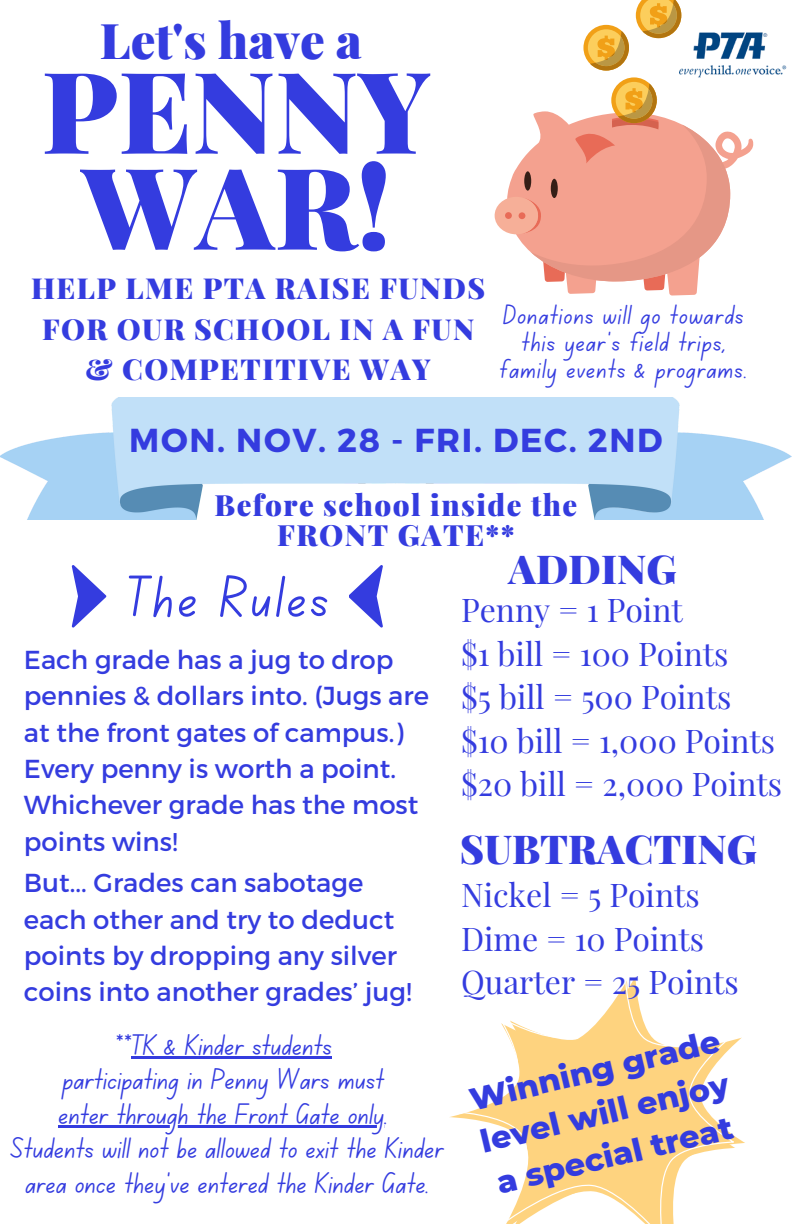
<style>
.page{position:relative;width:792px;height:1224px;background:#fff}
.page>*{position:absolute;margin:0;border:0;box-sizing:border-box;transform-origin:0 0}
.t1{font:900 113.4px/96px "Playfair Display";color:#343cdf;text-align:center}
.t2{font:60px "Canva School Font";letter-spacing:.05em;color:#343cdf}
.t3{font:900 49.2px "Playfair Display";color:#343cdf}
.t4{font:900 40px "Playfair Display";color:#343cdf}
.t5{font:700 33.2px "Montserrat";letter-spacing:.05em;color:#343cdf}
.t6{font:32px/43.6px "Playfair Display";color:#343cdf}
.t7{font:800 32px/43.4px "Montserrat";color:#343cdf;text-align:justify}
.t8{font:30px/34.4px "Canva School Font";color:#343cdf;text-align:center}
.t9{font:900 29.4px/30px "Playfair Display";letter-spacing:.05em;color:#343cdf;text-align:center}
.t10{font:900 29px/40.4px "Playfair Display";letter-spacing:.05em;color:#343cdf;text-align:center}
.t11{font:28px/27px "Canva School Font";letter-spacing:.03em;color:#343cdf;text-align:center}
.t12{font:26px/36.4px "Montserrat";color:#343cdf}
</style>
<div class="page">
<svg style="left:506px;top:166px;width:12px;height:71px"></svg>
<div style="left:494px;top:197px;width:44px;height:38px;background:#f6af98;border-radius:50%"></div>
<div style="left:505px;top:212px;width:7px;height:7px;background:#e86b57;border-radius:50%"></div>
<svg style="left:611px;top:77px;width:46px;height:46px"></svg>
<svg style="left:518px;top:83px;width:236px;height:213px"></svg>
<svg style="left:583px;top:25px;width:46px;height:46px"></svg>
<svg style="left:588px;top:29px;width:37px;height:37px"></svg>
<svg style="left:590px;top:31px;width:39px;height:40px;background:#e1b04f"></svg>
<svg style="left:636px;top:0;width:45px;height:38px;background:#e3b14f"></svg>
<img style="left:0;top:398px;width:792px;height:121px">
<svg style="left:72px;top:565px;width:34px;height:63px"></svg>
<svg style="left:349px;top:565px;width:34px;height:63px"></svg>
<img style="left:677px;top:31px;width:110px;height:47px">
<svg style="left:449px;top:977px;width:286px;height:247px"></svg>
<hr style="left:131px;top:1056px;width:201px;height:3px;background:#343cdf">
<hr style="left:58px;top:1125px;width:326px;height:3px;background:#343cdf">
<h3 class="t3" style="left:100px;top:6px;width:264px">Let's have a</h3>
<h1 class="t1" style="left:42px;top:59px;width:391px">PENNY<br>WAR!</h1>
<p class="t10" style="left:31px;top:267px;width:456px">HELP LME PTA RAISE FUNDS<br>FOR OUR SCHOOL IN A FUN &amp; COMPETITIVE WAY</p>
<p class="t11" style="left:499px;top:304px;width:250px">Donations will go towards this year's field trips, family events &amp; programs.</p>
<p class="t5" style="left:129px;top:419px;width:535px">MON. NOV. 28 - FRI. DEC. 2ND</p>
<p class="t9" style="left:215px;top:489px;width:364px">Before school inside the<br>FRONT GATE**</p>
<h2 class="t2" style="left:126px;top:571px;width:204px">The Rules</h2>
<h3 class="t4" style="left:509px;top:541px;width:170px">ADDING</h3>
<p class="t6" style="left:461px;top:587px;width:323px">Penny = 1 Point<br>$1 bill = 100 Points<br>$5 bill = 500 Points $10 bill = 1,000 Points $20 bill = 2,000 Points</p>
<p class="t12" style="left:24px;top:640px;width:407px">Each grade has a jug to drop pennies &amp; dollars into. (Jugs are at the front gates of campus.)<br>Every penny is worth a point.<br>Whichever grade has the most points wins!</p>
<p class="t12" style="left:24px;top:864px;width:389px">But... Grades can sabotage each other and try to deduct points by dropping any silver coins into another grades’ jug!</p>
<h3 class="t4" style="left:460px;top:821px;width:298px">SUBTRACTING</h3>
<p class="t6" style="left:461px;top:872px;width:279px">Nickel = 5 Points<br>Dime = 10 Points<br>Quarter = 25 Points</p>
<p class="t8" style="left:11px;top:1031px;width:435px">**TK &amp; Kinder students<br>participating in Penny Wars must<br>enter through the Front Gate only.<br>Students will not be allowed to exit the Kinder area once they've entered the Kinder Gate.</p>
<p class="t7" style="left:465px;top:1078px;width:258px;rotate:-13deg">Winning grade level will enjoy a special treat</p>
</div>
